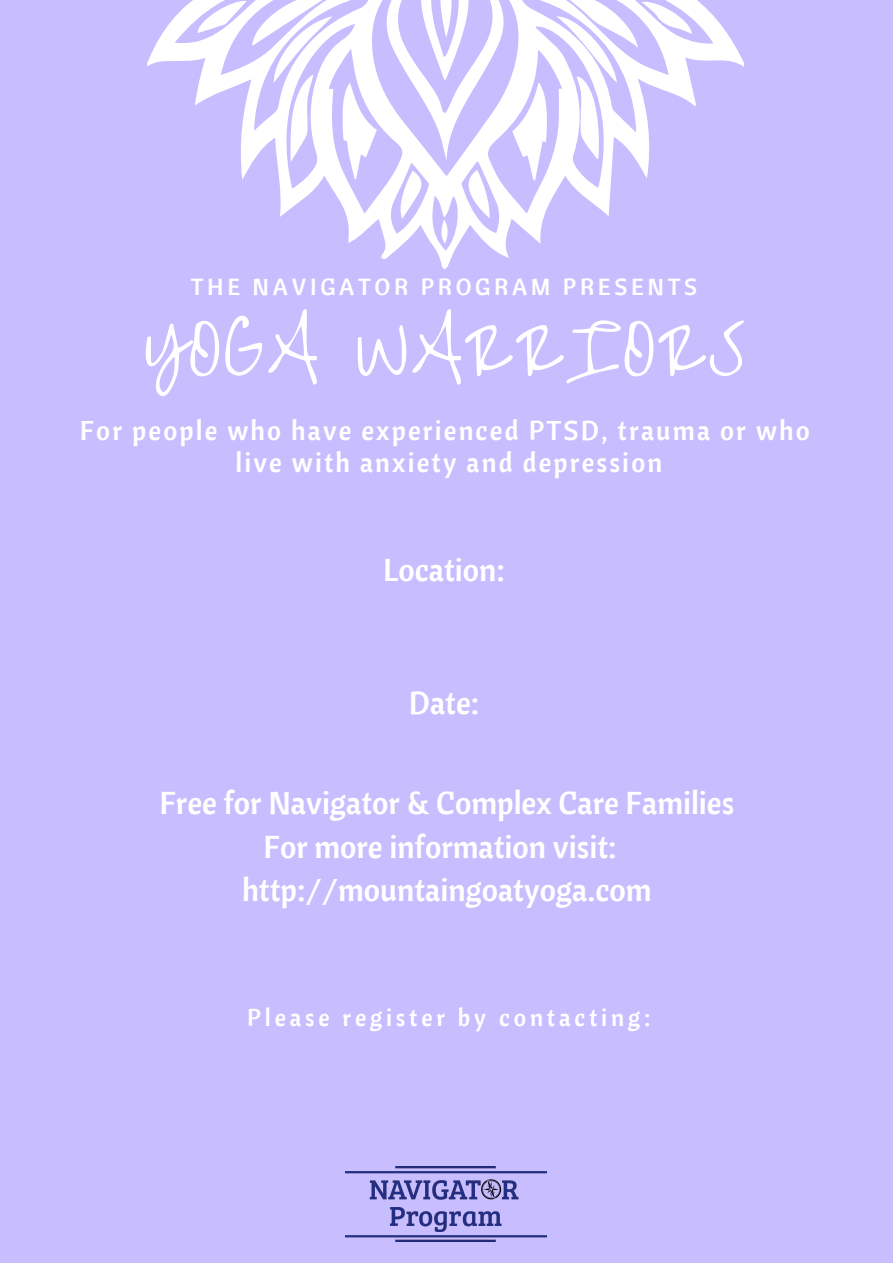
<style>
.page{position:relative;width:893px;height:1263px;background:#c8bdff}
.page>*{position:absolute;margin:0;border:0;box-sizing:border-box;transform-origin:0 0}
.t1{font:69.53px "Overthe Rainbow";letter-spacing:.03em;color:#fff}
.t2{font:31.5px/43.9px "Cantora One";color:#fff;text-align:center}
.t3{font:27px/32.1px "Cantora One";letter-spacing:.08em;color:#fff;text-align:center}
.t4{font:24px "Cantora One";letter-spacing:.16em;color:#fff}
.t5{font:23.17px "Cantora One";letter-spacing:.16em;color:#fff}
</style>
<div class="page">
<svg style="left:147px;top:15px;width:597px;height:254px"></svg>
<svg style="left:175px;top:0;width:538px;height:251px"></svg>
<img style="left:345px;top:1167px;width:201px;height:74px">
<p class="t5" style="left:191px;top:272px;width:508px">THE NAVIGATOR PROGRAM PRESENTS</p>
<h1 class="t1" style="left:145px;top:311px;width:602px">YOGA WARRIORS</h1>
<p class="t3" style="left:80px;top:414px;width:731px">For people who have experienced PTSD, trauma or who live with anxiety and depression</p>
<p class="t2" style="left:383px;top:547px;width:123px">Location:</p>
<p class="t2" style="left:409px;top:680px;width:72px">Date:</p>
<p class="t2" style="left:159px;top:780px;width:576px">Free for Navigator &amp; Complex Care Families<br>For more information visit: http://mountaingoatyoga.com</p>
<p class="t4" style="left:247px;top:1002px;width:405px">Please register by contacting:</p>
</div>
